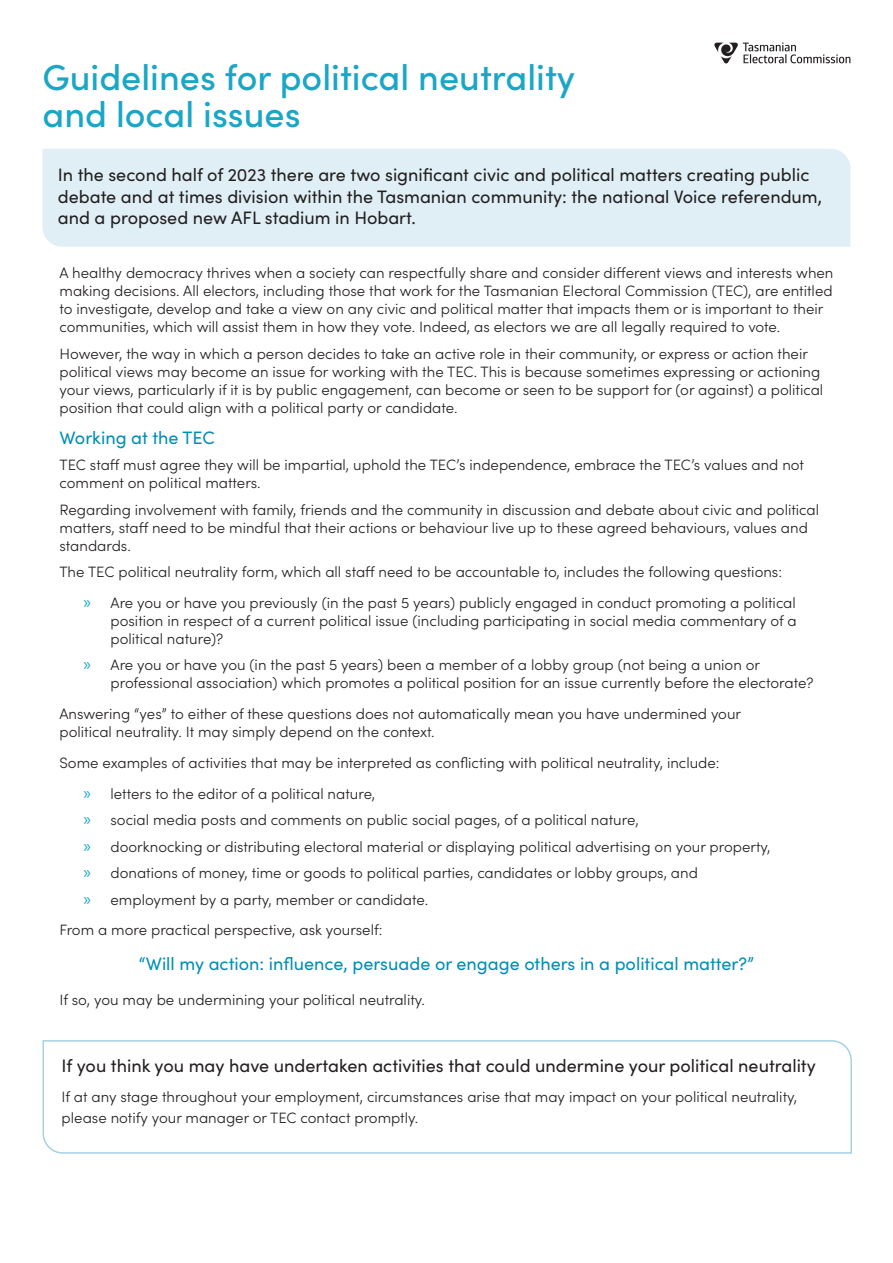
<style>
.page{position:relative;width:893px;height:1263px;background:#fff}
.page>*{position:absolute;margin:0;border:0;box-sizing:border-box;transform-origin:0 0}
.t1{font:500 36px/37.5px "Sofia Pro";color:#1aa7c6}
.t2{font:18px/21.6px "Sofia Pro";color:#231f20}
.t3{font:18px "Sofia Pro";color:#008fb3}
.t4{font:300 15px/18px "Sofia Pro";color:#231f20}
.s1{font-family:"Myriad Pro";font-weight:400;font-size:18px;color:#1aa7c6}
</style>
<div class="page">
<svg style="left:714px;top:43px;width:136px;height:20px"></svg>
<div style="left:43px;top:149px;width:807px;height:98px;background:#dfeff5"></div>
<svg style="left:42px;top:1040px;width:810px;height:114px"></svg>
<div style="left:62px;top:1057px;width:782px;height:85px;background:#fff"></div>
<h1 class="t1" style="left:43px;top:56px;width:534px">Guidelines for political neutrality and local issues</h1>
<p class="t2" style="left:58px;top:163px;width:766px">In the second half of 2023 there are two significant civic and political matters creating public debate and at times division within the Tasmanian community: the national Voice referendum, and a proposed new AFL stadium in Hobart.</p>
<p class="t4" style="left:60px;top:263px;width:775px">A healthy democracy thrives when a society can respectfully share and consider different views and interests when making decisions. All electors, including those that work for the Tasmanian Electoral Commission (TEC), are entitled to investigate, develop and take a view on any civic and political matter that impacts them or is important to their communities, which will assist them in how they vote. Indeed, as electors we are all legally required to vote.</p>
<p class="t4" style="left:60px;top:344px;width:765px">However, the way in which a person decides to take an active role in their community, or express or action their political views may become an issue for working with the TEC. This is because sometimes expressing or actioning your views, particularly if it is by public engagement, can become or seen to be support for (or against) a political position that could align with a political party or candidate.</p>
<p class="t3" style="left:60px;top:424px;width:157px">Working at the TEC</p>
<p class="t4" style="left:60px;top:455px;width:746px">TEC staff must agree they will be impartial, uphold the TEC’s independence, embrace the TEC’s values and not comment on political matters.</p>
<p class="t4" style="left:60px;top:499px;width:761px">Regarding involvement with family, friends and the community in discussion and debate about civic and political matters, staff need to be mindful that their actions or behaviour live up to these agreed behaviours, values and standards.</p>
<p class="t4" style="left:84px;top:556px;width:714px;line-height:30.8px;text-indent:-24px">The TEC political neutrality form, which all staff need to be accountable to, includes the following questions:<br><span class="s1">»</span> Are you or have you previously (in the past 5 years) publicly engaged in conduct promoting a political</p>
<p class="t4" style="left:111px;top:611px;width:688px">position in respect of a current political issue (including participating in social media commentary of a political nature)?</p>
<p class="t4" style="left:111px;top:655px;width:704px;text-indent:-27px"><span class="s1">»</span> Are you or have you (in the past 5 years) been a member of a lobby group (not being a union or professional association) which promotes a political position for an issue currently before the electorate?</p>
<p class="t4" style="left:60px;top:704px;width:683px">Answering “yes” to either of these questions does not automatically mean you have undermined your political neutrality. It may simply depend on the context.</p>
<p class="t4" style="left:84px;top:746px;width:637px;line-height:30.8px;text-indent:-24px">Some examples of activities that may be interpreted as conflicting with political neutrality, include: <span class="s1">»</span> letters to the editor of a political nature,</p>
<p class="t4" style="left:84px;top:806px;width:689px;line-height:26.5px"><span class="s1">»</span> social media posts and comments on public social pages, of a political nature,<br><span class="s1">»</span> doorknocking or distributing electoral material or displaying political advertising on your property, <span class="s1">»</span> donations of money, time or goods to political parties, candidates or lobby groups, and<br><span class="s1">»</span> employment by a party, member or candidate.</p>
<p class="t4" style="left:60px;top:920px;width:324px">From a more practical perspective, ask yourself:</p>
<p class="t3" style="left:139px;top:951px;width:617px">“Will my action: influence, persuade or engage others in a political matter?”</p>
<p class="t4" style="left:60px;top:990px;width:367px">If so, you may be undermining your political neutrality.</p>
<p class="t2" style="left:62px;top:1054px;width:756px">If you think you may have undertaken activities that could undermine your political neutrality</p>
<p class="t4" style="left:62px;top:1085px;width:737px;line-height:21px">If at any stage throughout your employment, circumstances arise that may impact on your political neutrality, please notify your manager or TEC contact promptly.</p>
</div>
